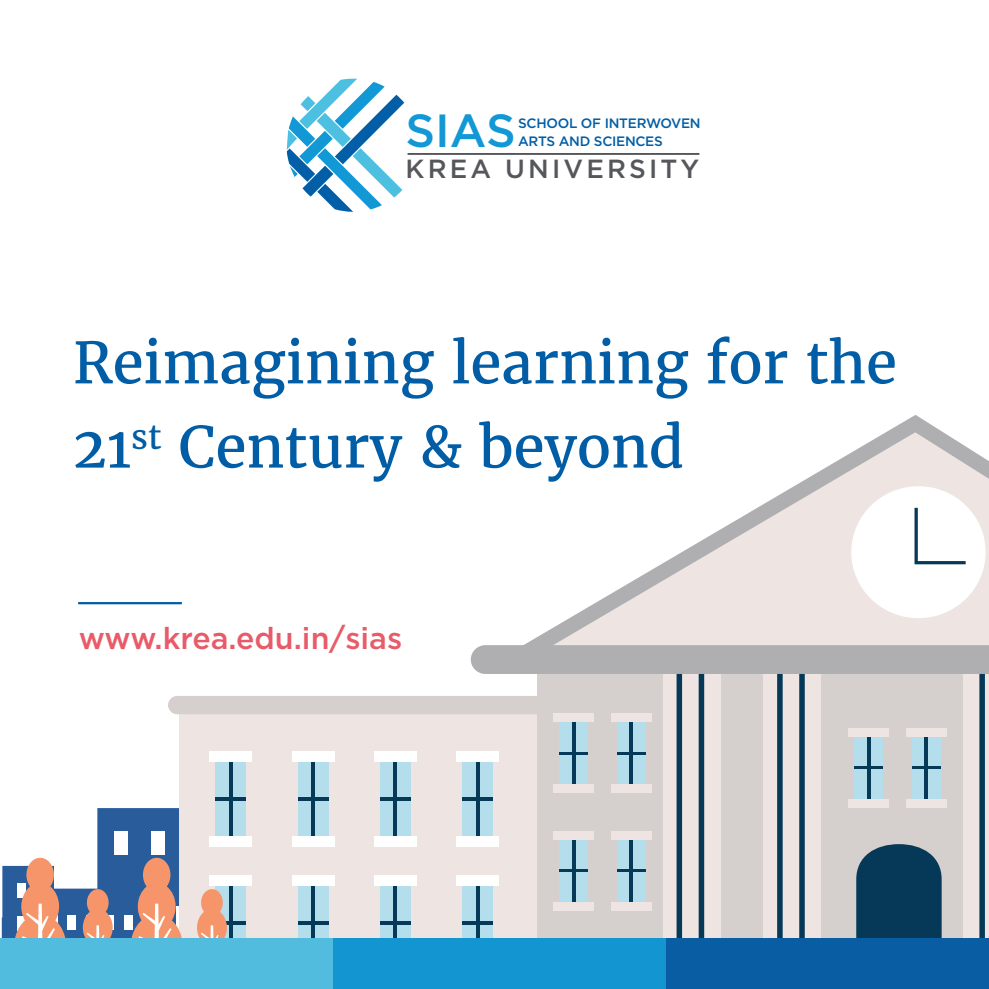
<style>
.page{position:relative;width:989px;height:989px;background:#fff}
.page>*{position:absolute;margin:0;border:0;box-sizing:border-box;transform-origin:0 0}
.t1{font:56.7px/84.1px "Merriweather";color:#015da5}
.t2{font:500 46.35px "Gotham";color:#1298d5}
.t3{font:500 30.38px "Gotham";color:#e85b68}
.t4{font:500 26.1px "Gotham";letter-spacing:.12em;color:#56575b}
.t5{font:500 13.5px/18.4px "Gotham";letter-spacing:-.02em;color:#025ea6}
</style>
<div class="page">
<hr style="left:78px;top:602px;width:104px;height:2px;background:#015da5">
<svg style="left:2px;top:808px;width:177px;height:130px"></svg>
<div style="left:114px;top:831px;width:14px;height:23px;background:#fff"></div>
<div style="left:151px;top:831px;width:14px;height:23px;background:#fff"></div>
<div style="left:68px;top:914px;width:8px;height:15px;background:#fff"></div>
<div style="left:124px;top:914px;width:8px;height:15px;background:#fff"></div>
<div style="left:179px;top:714px;width:358px;height:230px;background:#eee5e2"></div>
<div style="left:462px;top:757px;width:30px;height:84px;background:#b5deed"></div>
<hr style="left:476px;top:757px;width:3px;height:84px;background:#063957">
<hr style="left:462px;top:797px;width:30px;height:4px;background:#063957">
<div style="left:456px;top:836px;width:43px;height:10px;background:#fff"></div>
<div style="left:456px;top:751px;width:43px;height:11px;background:#fff"></div>
<div style="left:380px;top:757px;width:30px;height:84px;background:#b5deed"></div>
<hr style="left:394px;top:757px;width:3px;height:84px;background:#063957">
<hr style="left:380px;top:797px;width:30px;height:4px;background:#063957">
<div style="left:374px;top:836px;width:43px;height:10px;background:#fff"></div>
<div style="left:374px;top:751px;width:43px;height:11px;background:#fff"></div>
<div style="left:298px;top:757px;width:30px;height:84px;background:#b5deed"></div>
<hr style="left:311px;top:757px;width:4px;height:84px;background:#063957">
<hr style="left:298px;top:797px;width:30px;height:4px;background:#063957">
<div style="left:292px;top:836px;width:42px;height:10px;background:#fff"></div>
<div style="left:292px;top:751px;width:42px;height:11px;background:#fff"></div>
<div style="left:216px;top:757px;width:30px;height:84px;background:#b5deed"></div>
<hr style="left:229px;top:757px;width:3px;height:84px;background:#063957">
<hr style="left:216px;top:797px;width:30px;height:4px;background:#063957">
<div style="left:209px;top:836px;width:43px;height:10px;background:#fff"></div>
<div style="left:209px;top:751px;width:43px;height:11px;background:#fff"></div>
<div style="left:462px;top:881px;width:30px;height:63px;background:#b5deed"></div>
<hr style="left:476px;top:881px;width:3px;height:63px;background:#063957">
<hr style="left:462px;top:921px;width:30px;height:3px;background:#063957">
<div style="left:456px;top:875px;width:43px;height:10px;background:#fff"></div>
<div style="left:380px;top:881px;width:30px;height:63px;background:#b5deed"></div>
<hr style="left:394px;top:881px;width:3px;height:63px;background:#063957">
<hr style="left:380px;top:921px;width:30px;height:3px;background:#063957">
<div style="left:374px;top:875px;width:43px;height:10px;background:#fff"></div>
<div style="left:298px;top:881px;width:30px;height:63px;background:#b5deed"></div>
<hr style="left:311px;top:881px;width:4px;height:63px;background:#063957">
<hr style="left:298px;top:921px;width:30px;height:3px;background:#063957">
<div style="left:292px;top:875px;width:42px;height:10px;background:#fff"></div>
<div style="left:216px;top:881px;width:30px;height:63px;background:#b5deed"></div>
<hr style="left:229px;top:881px;width:3px;height:63px;background:#063957">
<hr style="left:216px;top:921px;width:30px;height:3px;background:#063957">
<div style="left:209px;top:875px;width:43px;height:10px;background:#fff"></div>
<svg style="left:524px;top:415px;width:464px;height:230px"></svg>
<div style="left:537px;top:669px;width:451px;height:275px;background:#d5cfcd"></div>
<div style="left:663px;top:669px;width:57px;height:275px;background:#eee5e2"></div>
<div style="left:763px;top:669px;width:57px;height:275px;background:#eee5e2"></div>
<div style="left:963px;top:669px;width:25px;height:275px;background:#eee5e2"></div>
<div style="left:559px;top:718px;width:29px;height:70px;background:#b5deed"></div>
<hr style="left:572px;top:718px;width:3px;height:70px;background:#063957">
<hr style="left:559px;top:751px;width:29px;height:3px;background:#063957">
<div style="left:553px;top:784px;width:41px;height:8px;background:#eee5e2"></div>
<div style="left:553px;top:713px;width:41px;height:8px;background:#eee5e2"></div>
<div style="left:616px;top:718px;width:29px;height:70px;background:#b5deed"></div>
<hr style="left:629px;top:718px;width:3px;height:70px;background:#063957">
<hr style="left:616px;top:751px;width:29px;height:3px;background:#063957">
<div style="left:610px;top:784px;width:41px;height:8px;background:#eee5e2"></div>
<div style="left:610px;top:713px;width:41px;height:8px;background:#eee5e2"></div>
<div style="left:559px;top:835px;width:29px;height:70px;background:#b5deed"></div>
<hr style="left:572px;top:835px;width:3px;height:70px;background:#063957">
<hr style="left:559px;top:869px;width:29px;height:3px;background:#063957">
<div style="left:553px;top:902px;width:41px;height:8px;background:#eee5e2"></div>
<div style="left:553px;top:830px;width:41px;height:9px;background:#eee5e2"></div>
<div style="left:616px;top:835px;width:29px;height:70px;background:#b5deed"></div>
<hr style="left:629px;top:835px;width:3px;height:70px;background:#063957">
<hr style="left:616px;top:869px;width:29px;height:3px;background:#063957">
<div style="left:610px;top:902px;width:41px;height:8px;background:#eee5e2"></div>
<div style="left:610px;top:830px;width:41px;height:9px;background:#eee5e2"></div>
<div style="left:854px;top:733px;width:29px;height:70px;background:#b5deed"></div>
<hr style="left:867px;top:733px;width:3px;height:70px;background:#063957">
<hr style="left:854px;top:766px;width:29px;height:3px;background:#063957">
<div style="left:848px;top:799px;width:41px;height:8px;background:#eee5e2"></div>
<div style="left:848px;top:728px;width:41px;height:8px;background:#eee5e2"></div>
<div style="left:911px;top:733px;width:29px;height:70px;background:#b5deed"></div>
<hr style="left:924px;top:733px;width:3px;height:70px;background:#063957">
<hr style="left:911px;top:766px;width:29px;height:3px;background:#063957">
<div style="left:905px;top:799px;width:41px;height:8px;background:#eee5e2"></div>
<div style="left:905px;top:728px;width:41px;height:8px;background:#eee5e2"></div>
<svg style="left:856px;top:844px;width:85px;height:94px"></svg>
<div style="left:851px;top:486px;width:134px;height:132px;background:#fff;border-radius:50%"></div>
<div style="left:676px;top:669px;width:6px;height:275px;background:#063957"></div>
<div style="left:698px;top:669px;width:6px;height:275px;background:#063957"></div>
<div style="left:777px;top:669px;width:5px;height:275px;background:#063957"></div>
<div style="left:799px;top:669px;width:5px;height:275px;background:#063957"></div>
<div style="left:979px;top:669px;width:6px;height:275px;background:#063957"></div>
<hr style="left:988px;top:669px;width:1px;height:275px;background:#063957">
<div style="left:471px;top:645px;width:517px;height:29px;background:#afafb2"></div>
<div style="left:168px;top:696px;width:369px;height:18px;background:#d5cfcd"></div>
<svg style="left:862px;top:456px;width:126px;height:108px"></svg>
<svg style="left:77px;top:889px;width:41px;height:49px"></svg>
<svg style="left:197px;top:889px;width:32px;height:49px"></svg>
<svg style="left:131px;top:857px;width:51px;height:81px"></svg>
<svg style="left:14px;top:857px;width:52px;height:81px"></svg>
<div style="left:0;top:938px;width:343px;height:51px;background:#51bcde"></div>
<div style="left:333px;top:938px;width:343px;height:51px;background:#1295d0"></div>
<div style="left:666px;top:938px;width:323px;height:51px;background:#085da3"></div>
<hr style="left:407px;top:153px;width:292px;height:2px;background:#54565b">
<svg style="left:287px;top:79px;width:117px;height:133px"></svg>
<p class="t2" style="left:405px;top:110px;width:112px">SIAS</p>
<p class="t5" style="left:518px;top:114px;width:184px">SCHOOL OF INTERWOVEN<br>ARTS AND SCIENCES</p>
<p class="t4" style="left:405px;top:158px;width:295px">KREA UNIVERSITY</p>
<p class="t1" style="left:73px;top:326px;width:825px">Reimagining learning for the<br>21<sup>st</sup> Century &amp; beyond</p>
<p class="t3" style="left:79px;top:624px;width:325px">www.krea.edu.in/sias</p>
</div>
